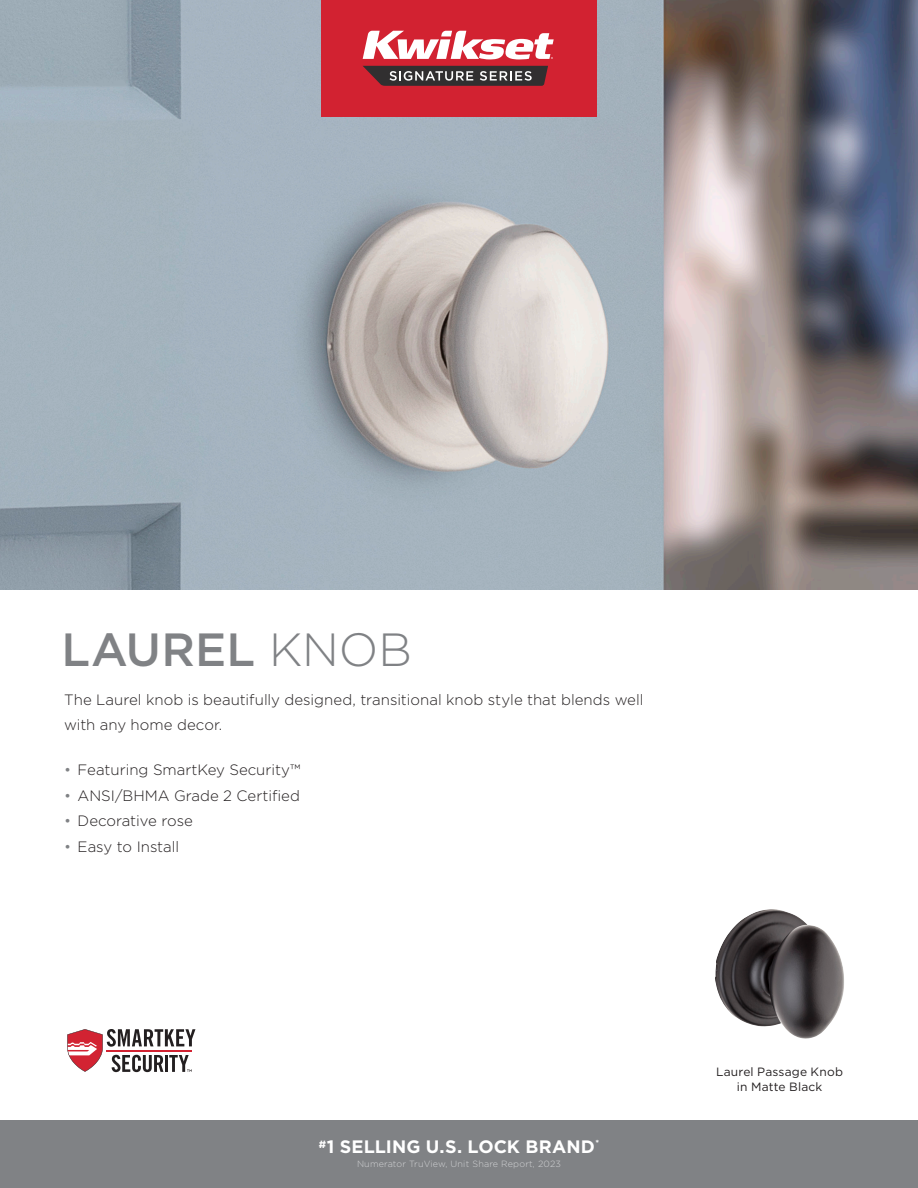
<style>
.page{position:relative;width:918px;height:1188px;background:#fff}
.page>*{position:absolute;margin:0;border:0;box-sizing:border-box;transform-origin:0 0}
.t1{font:500 46.5px "Gotham";letter-spacing:.005em;color:#808285}
.t2{font:700 18px "Gotham";letter-spacing:.005em;color:#fff}
.t3{font:300 15px/24.8px "Gotham";color:#231f20}
.t4{font:12px "Gotham";letter-spacing:.015em;color:#231f20}
.t5{font:300 9px "Gotham";letter-spacing:.02em;color:#d1d2d4}
.s1{font-weight:300}
.s2{color:#808285}
</style>
<div class="page">
<img style="left:0;top:0;width:918px;height:590px">
<img style="left:715px;top:909px;width:129px;height:130px">
<svg style="left:67px;top:1029px;width:128px;height:43px"></svg>
<div style="left:0;top:1120px;width:918px;height:68px;background:#808285"></div>
<div style="left:321px;top:0;width:276px;height:116px;background:#d22231"></div>
<svg style="left:363px;top:31px;width:191px;height:28px"></svg>
<svg style="left:363px;top:66px;width:185px;height:20px;background:#584a4c"></svg>
<p class="t1" style="left:62px;top:619px;width:352px">LAUREL <span class="s1">KNOB</span></p>
<p class="t3" style="left:64px;top:687px;width:581px">The Laurel knob is beautifully designed, transitional knob style that blends well with any home decor.</p>
<p class="t3" style="left:64px;top:757px;width:238px"><span class="s2">•</span> Featuring SmartKey Security™</p>
<p class="t3" style="left:64px;top:783px;width:237px"><span class="s2">•</span> ANSI/BHMA Grade 2 Certified</p>
<p class="t3" style="left:64px;top:808px;width:130px"><span class="s2">•</span> Decorative rose</p>
<p class="t3" style="left:64px;top:834px;width:117px"><span class="s2">•</span> Easy to Install</p>
<p class="t2" style="left:319px;top:1135px;width:282px"><sup>#</sup>1 SELLING U.S. LOCK BRAND<sup>*</sup></p>
<p class="t5" style="left:357px;top:1158px;width:205px">Numerator TruView, Unit Share Report, 2023</p>
<p class="t4" style="left:716px;top:1064px;width:128px">Laurel Passage Knob</p>
<p class="t4" style="left:737px;top:1079px;width:87px">in Matte Black</p>
</div>
